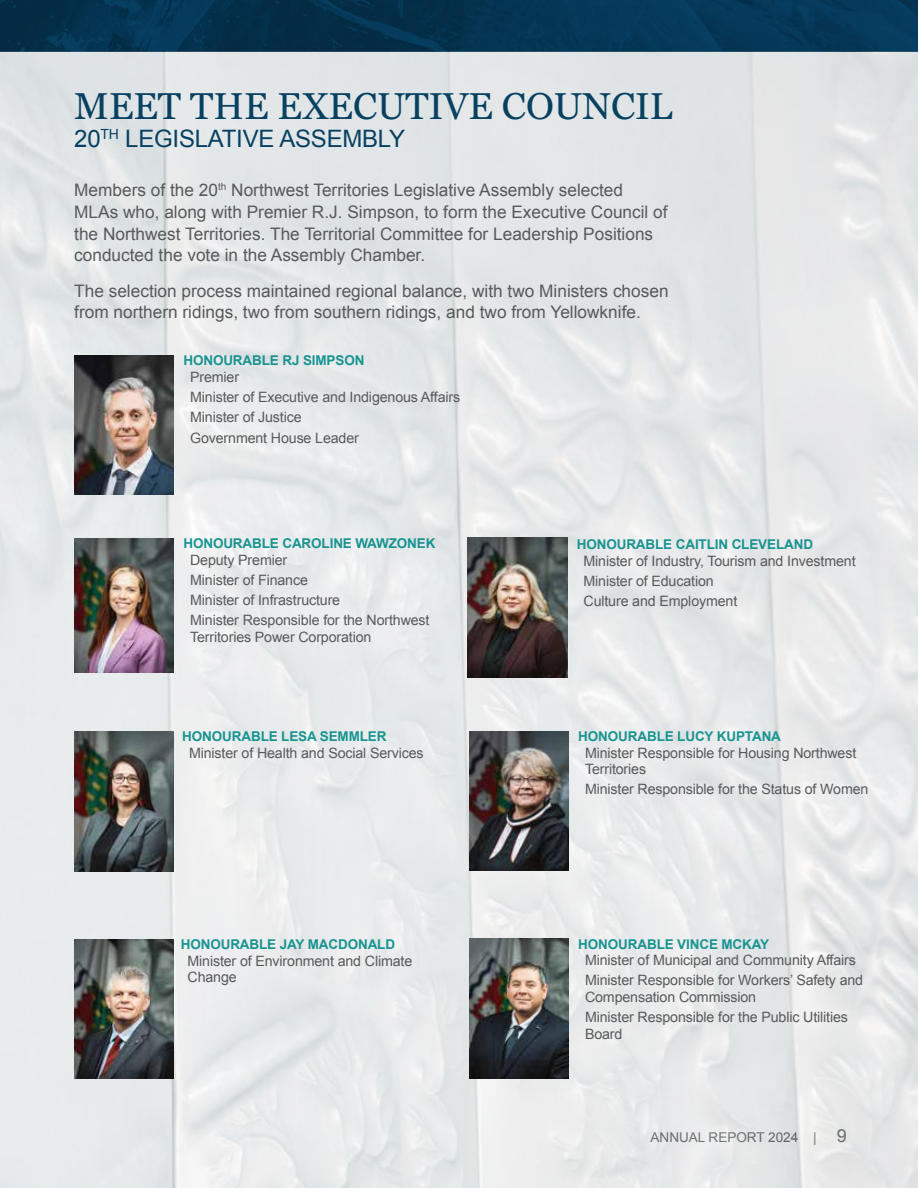
<style>
.page{position:relative;width:918px;height:1188px;background:#fff}
.page>*{position:absolute;margin:0;border:0;box-sizing:border-box;transform-origin:0 0}
.t1{font:37.5px "Georgia";color:#074162}
.t2{font:24px "Arial";letter-spacing:-.01em;color:#074162}
.t3{font:17.25px/21.8px "Arial";color:#58595b}
.t4{font:14.25px/20.2px "Arial";letter-spacing:-.01em;color:#58595b}
.t5{font:700 13.5px "Arial";letter-spacing:-.01em;color:#189491}
.t6{font:13.5px "Arial";color:#58595b}
.s1{font-size:18px}
</style>
<div class="page">
<img style="left:0;top:0;width:918px;height:1188px">
<img style="left:74px;top:355px;width:100px;height:140px">
<img style="left:74px;top:538px;width:100px;height:135px">
<img style="left:468px;top:538px;width:99px;height:139px">
<img style="left:469px;top:731px;width:100px;height:140px">
<img style="left:469px;top:939px;width:100px;height:139px">
<img style="left:74px;top:732px;width:100px;height:139px">
<img style="left:74px;top:939px;width:100px;height:140px">
<h1 class="t1" style="left:74px;top:78px;width:600px">MEET THE EXECUTIVE COUNCIL</h1>
<h2 class="t2" style="left:74px;top:122px;width:333px">20<sup>TH</sup> LEGISLATIVE ASSEMBLY</h2>
<p class="t3" style="left:74px;top:179px;width:595px">Members of the 20<sup>th</sup> Northwest Territories Legislative Assembly selected MLAs who, along with Premier R.J. Simpson, to form the Executive Council of the Northwest Territories. The Territorial Committee for Leadership Positions conducted the vote in the Assembly Chamber.</p>
<p class="t3" style="left:74px;top:280px;width:596px">The selection process maintained regional balance, with two Ministers chosen from northern ridings, two from southern ridings, and two from Yellowknife.</p>
<p class="t5" style="left:183px;top:352px;width:183px">HONOURABLE RJ SIMPSON</p>
<p class="t4" style="left:190px;top:367px;width:272px">Premier<br>Minister of Executive and Indigenous Affairs<br>Minister of Justice<br>Government House Leader</p>
<p class="t5" style="left:183px;top:534px;width:254px">HONOURABLE CAROLINE WAWZONEK</p>
<p class="t4" style="left:190px;top:550px;width:241px">Deputy Premier<br>Minister of Finance<br>Minister of Infrastructure<br>Minister Responsible for the Northwest</p>
<p class="t4" style="left:190px;top:627px;width:183px">Territories Power Corporation</p>
<p class="t5" style="left:182px;top:728px;width:206px">HONOURABLE LESA SEMMLER</p>
<p class="t4" style="left:189px;top:743px;width:236px">Minister of Health and Social Services</p>
<p class="t5" style="left:181px;top:935px;width:216px">HONOURABLE JAY MACDONALD</p>
<p class="t4" style="left:188px;top:952px;width:226px;line-height:16.5px">Minister of Environment and Climate<br>Change</p>
<p class="t5" style="left:577px;top:535px;width:238px">HONOURABLE CAITLIN CLEVELAND</p>
<p class="t4" style="left:584px;top:551px;width:274px">Minister of Industry, Tourism and Investment<br>Minister of Education<br>Culture and Employment</p>
<p class="t5" style="left:578px;top:727px;width:204px">HONOURABLE LUCY KUPTANA</p>
<p class="t4" style="left:585px;top:744px;width:273px;line-height:16.5px">Minister Responsible for Housing Northwest<br>Territories</p>
<p class="t4" style="left:585px;top:779px;width:285px">Minister Responsible for the Status of Women</p>
<p class="t5" style="left:578px;top:935px;width:192px">HONOURABLE VINCE MCKAY</p>
<p class="t4" style="left:585px;top:950px;width:280px">Minister of Municipal and Community Affairs<br>Minister Responsible for Workers’ Safety and</p>
<p class="t4" style="left:585px;top:987px;width:264px">Compensation Commission<br>Minister Responsible for the Public Utilities</p>
<p class="t4" style="left:585px;top:1024px;width:39px">Board</p>
<p class="t6" style="left:651px;top:1128px;width:198px">ANNUAL REPORT 2024 | <span class="s1">9</span></p>
</div>
